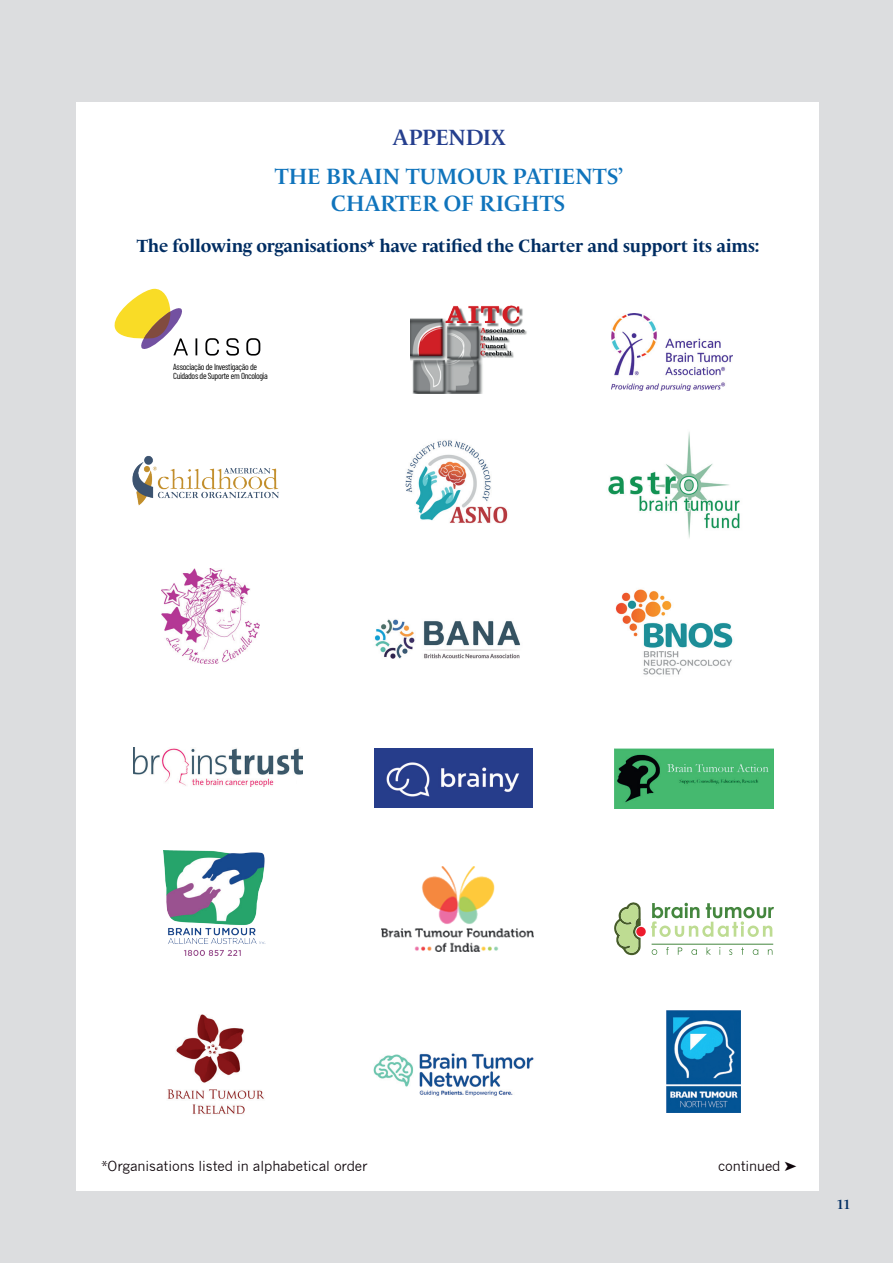
<style>
.page{position:relative;width:893px;height:1263px;background:#dcdddf}
.page>*{position:absolute;margin:0;border:0;box-sizing:border-box;transform-origin:0 0}
.t1{font:600 22.5px/27px "Le Monde Livre Cla Std";letter-spacing:-.005em;color:#1074bc;text-align:center}
.t2{font:600 22.5px "Le Monde Livre Cla Std";letter-spacing:-.035em;color:#253f8e}
.t3{font:700 18px "Le Monde Livre Cla Std";letter-spacing:-.005em;color:#002d62}
.t4{font:13.5px "News Gothic";letter-spacing:-.005em;color:#0e050a}
.t5{font:600 13.5px "Le Monde Livre Cla Std";color:#002d62}
.t6{font:8.85px/8.9px "Barlow Condensed";letter-spacing:-.04em;color:#000001}
</style>
<div class="page">
<div style="left:77px;top:102px;width:742px;height:1089px;background:#fff"></div>
<img style="left:608px;top:432px;width:132px;height:106px">
<img style="left:167px;top:1014px;width:97px;height:100px">
<img style="left:615px;top:748px;width:159px;height:60px">
<img style="left:164px;top:851px;width:101px;height:105px">
<img style="left:374px;top:619px;width:147px;height:40px">
<img style="left:373px;top:1053px;width:161px;height:43px">
<img style="left:611px;top:314px;width:122px;height:76px">
<img style="left:381px;top:866px;width:153px;height:86px">
<img style="left:132px;top:456px;width:147px;height:50px">
<img style="left:405px;top:440px;width:103px;height:84px">
<img style="left:133px;top:747px;width:169px;height:39px">
<img style="left:615px;top:589px;width:118px;height:86px">
<svg style="left:114px;top:288px;width:146px;height:68px"></svg>
<img style="left:667px;top:1011px;width:73px;height:102px">
<div style="left:636px;top:927px;width:10px;height:9px;background:#ee1c2d;border-radius:50%"></div>
<svg style="left:614px;top:902px;width:27px;height:53px"></svg>
<svg style="left:651px;top:903px;width:123px;height:34px"></svg>
<svg style="left:652px;top:949px;width:5px;height:6px"></svg>
<svg style="left:666px;top:947px;width:3px;height:8px"></svg>
<svg style="left:678px;top:947px;width:4px;height:8px"></svg>
<svg style="left:691px;top:949px;width:6px;height:6px"></svg>
<svg style="left:706px;top:947px;width:5px;height:8px"></svg>
<svg style="left:729px;top:949px;width:3px;height:6px"></svg>
<svg style="left:753px;top:949px;width:5px;height:6px"></svg>
<svg style="left:768px;top:949px;width:4px;height:6px"></svg>
<hr style="left:652px;top:944px;width:121px;height:1px;background:#44863e">
<img style="left:161px;top:568px;width:98px;height:96px">
<img style="left:410px;top:305px;width:117px;height:88px">
<img style="left:374px;top:749px;width:159px;height:59px">
<p class="t2" style="left:392px;top:124px;width:115px">APPENDIX</p>
<p class="t1" style="left:275px;top:162px;width:350px">THE BRAIN TUMOUR PATIENTS’<br>CHARTER OF RIGHTS</p>
<p class="t3" style="left:137px;top:235px;width:624px">The following organisations* have ratified the Charter and support its aims:</p>
<p class="t6" style="left:173px;top:362px;width:96px">Associação de Investigação de<br>Cuidados de Suporte em Oncologia</p>
<p class="t4" style="left:101px;top:1158px;width:268px">*Organisations listed in alphabetical order</p>
<p class="t4" style="left:718px;top:1158px;width:80px">continued ➤</p>
<p class="t5" style="left:837px;top:1196px;width:15px">11</p>
</div>
